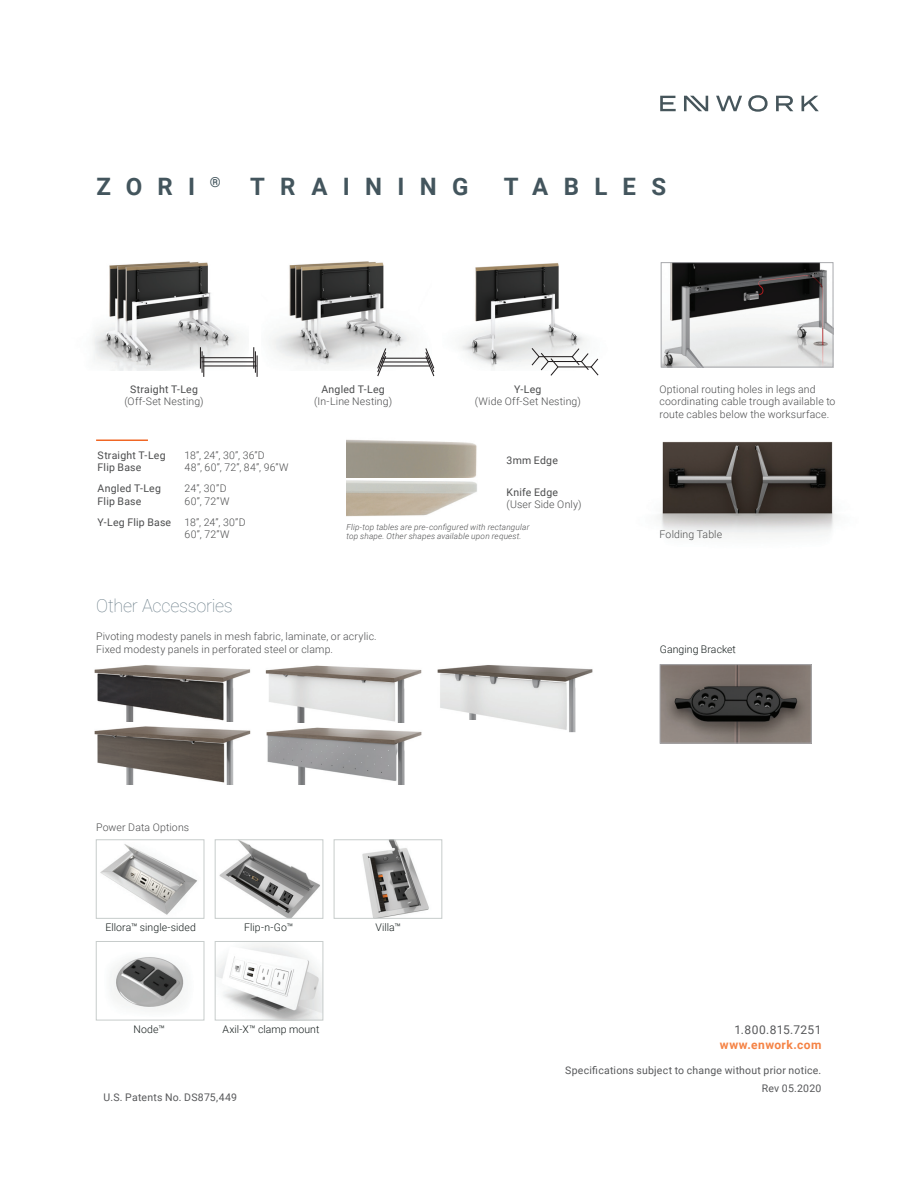
<style>
.page{position:relative;width:918px;height:1188px;background:#fff}
.page>*{position:absolute;margin:0;border:0;box-sizing:border-box;transform-origin:0 0}
.t1{font:700 24px "Roboto";letter-spacing:.64em;color:#43555d}
.t2{font:100 18px "Roboto";letter-spacing:-.015em;color:#667a85}
.t3{font:12px "Roboto";letter-spacing:.025em;color:#57585a}
.t4{font:700 12px "Roboto";letter-spacing:.04em;color:#f58345}
.t5{font:300 10.5px/12.6px "Roboto";letter-spacing:.015em;color:#4b4c4d}
.t6{font:10.5px "Roboto";letter-spacing:.02em;color:#4b4c4d}
.t7{font:10.5px/18px "Roboto";letter-spacing:.02em;color:#57585a;text-align:right}
.t8{font:300 10.5px "Roboto";letter-spacing:.005em;color:#141c1b}
.t9{font:italic 300 8.25px/8.6px "Roboto";letter-spacing:.02em;color:#4b4c4d}
</style>
<div class="page">
<img style="left:659px;top:441px;width:176px;height:95px">
<svg style="left:716px;top:96px;width:26px;height:15px"></svg>
<svg style="left:748px;top:95px;width:20px;height:17px"></svg>
<svg style="left:776px;top:96px;width:17px;height:15px"></svg>
<svg style="left:802px;top:96px;width:17px;height:15px"></svg>
<svg style="left:660px;top:96px;width:16px;height:15px"></svg>
<svg style="left:684px;top:96px;width:24px;height:15px"></svg>
<img style="left:93px;top:261px;width:156px;height:110px">
<hr style="left:200px;top:357px;width:53px;height:1px;background:#231f20">
<hr style="left:202px;top:361px;width:53px;height:1px;background:#231f20">
<hr style="left:203px;top:365px;width:54px;height:1px;background:#231f20">
<svg style="left:200px;top:347px;width:4px;height:30px"></svg>
<svg style="left:253px;top:347px;width:5px;height:30px"></svg>
<img style="left:269px;top:261px;width:155px;height:106px">
<hr style="left:381px;top:358px;width:49px;height:1px;background:#231f20">
<hr style="left:381px;top:361px;width:49px;height:2px;background:#231f20">
<hr style="left:381px;top:365px;width:49px;height:1px;background:#231f20">
<svg style="left:376px;top:347px;width:11px;height:30px"></svg>
<svg style="left:424px;top:348px;width:11px;height:29px"></svg>
<hr style="left:96px;top:440px;width:52px;height:1px;background:#f06624">
<img style="left:347px;top:439px;width:130px;height:78px">
<img style="left:663px;top:264px;width:168px;height:101px">
<div style="left:661px;top:262px;width:172px;height:105px;border:1px solid #a8a9ad"></div>
<img style="left:460px;top:263px;width:125px;height:105px">
<hr style="left:539px;top:356px;width:34px;height:1px;background:#231f20">
<hr style="left:548px;top:361px;width:34px;height:1px;background:#231f20">
<hr style="left:558px;top:366px;width:34px;height:1px;background:#231f20">
<svg style="left:531px;top:347px;width:28px;height:29px"></svg>
<svg style="left:570px;top:347px;width:29px;height:29px"></svg>
<img style="left:662px;top:667px;width:147px;height:74px">
<div style="left:660px;top:665px;width:151px;height:78px;border:1px solid #a8a9ad"></div>
<img style="left:266px;top:727px;width:156px;height:57px">
<img style="left:265px;top:665px;width:157px;height:57px">
<img style="left:94px;top:726px;width:157px;height:58px">
<img style="left:94px;top:665px;width:157px;height:57px">
<img style="left:437px;top:665px;width:156px;height:67px">
<div style="left:458px;top:721px;width:35px;height:18px;background:#fff"></div>
<img style="left:362px;top:842px;width:67px;height:74px">
<div style="left:334px;top:840px;width:108px;height:78px;border:1px solid #c7cccb"></div>
<img style="left:217px;top:944px;width:104px;height:74px">
<div style="left:215px;top:941px;width:108px;height:79px;border:1px solid #c7cccb"></div>
<img style="left:110px;top:957px;width:75px;height:53px">
<div style="left:96px;top:941px;width:108px;height:79px;border:1px solid #c7cccb"></div>
<img style="left:219px;top:842px;width:101px;height:74px">
<div style="left:215px;top:840px;width:108px;height:78px;border:1px solid #c7cccb"></div>
<img style="left:100px;top:844px;width:98px;height:71px">
<div style="left:96px;top:840px;width:108px;height:78px;border:1px solid #c7cccb"></div>
<h1 class="t1" style="left:96px;top:170px;width:373px">ZORI <sup>®</sup> TRAINING</h1>
<h1 class="t1" style="left:504px;top:170px;width:164px">TABLES</h1>
<p class="t6" style="left:130px;top:382px;width:69px">Straight T-Leg</p>
<p class="t5" style="left:124px;top:395px;width:81px">(Off-Set Nesting)</p>
<p class="t6" style="left:98px;top:448px;width:69px">Straight T-Leg</p>
<p class="t5" style="left:185px;top:448px;width:82px">18”, 24”, 30”, 36”D</p>
<p class="t6" style="left:98px;top:460px;width:45px">Flip Base</p>
<p class="t5" style="left:185px;top:461px;width:105px">48”, 60”, 72”, 84”, 96”W</p>
<p class="t6" style="left:98px;top:481px;width:65px">Angled T-Leg</p>
<p class="t5" style="left:185px;top:482px;width:43px">24”, 30”D</p>
<p class="t6" style="left:98px;top:494px;width:45px">Flip Base</p>
<p class="t5" style="left:185px;top:494px;width:47px">60”, 72”W</p>
<p class="t6" style="left:98px;top:515px;width:75px">Y-Leg Flip Base</p>
<p class="t5" style="left:185px;top:515px;width:63px">18”, 24”, 30”D<br>60”, 72”W</p>
<h2 class="t2" style="left:96px;top:593px;width:138px">Other Accessories</h2>
<p class="t6" style="left:321px;top:382px;width:65px">Angled T-Leg</p>
<p class="t5" style="left:314px;top:395px;width:80px">(In-Line Nesting)</p>
<p class="t6" style="left:514px;top:382px;width:29px">Y-Leg</p>
<p class="t5" style="left:475px;top:395px;width:108px">(Wide Off-Set Nesting)</p>
<p class="t6" style="left:507px;top:453px;width:53px">3mm Edge</p>
<p class="t6" style="left:507px;top:484px;width:53px">Knife Edge</p>
<p class="t5" style="left:507px;top:498px;width:76px">(User Side Only)</p>
<p class="t9" style="left:346px;top:523px;width:185px">Flip-top tables are pre-configured with rectangular top shape. Other shapes available upon request.</p>
<p class="t5" style="left:96px;top:630px;width:282px">Pivoting modesty panels in mesh fabric, laminate, or acrylic.<br>Fixed modesty panels in perforated steel or clamp.</p>
<p class="t5" style="left:96px;top:820px;width:95px">Power Data Options</p>
<p class="t8" style="left:105px;top:920px;width:92px">Ellora™ single-sided</p>
<p class="t8" style="left:244px;top:920px;width:51px">Flip-n-Go™</p>
<p class="t8" style="left:376px;top:920px;width:27px">Villa™</p>
<p class="t8" style="left:134px;top:1022px;width:33px">Node™</p>
<p class="t8" style="left:222px;top:1022px;width:98px">Axil-X™ clamp mount</p>
<p class="t5" style="left:660px;top:382px;width:177px">Optional routing holes in legs and coordinating cable trough available to route cables below the worksurface.</p>
<p class="t5" style="left:660px;top:528px;width:64px">Folding Table</p>
<p class="t8" style="left:660px;top:642px;width:78px">Ganging Bracket</p>
<p class="t3" style="left:734px;top:1021px;width:88px">1.800.815.7251</p>
<p class="t4" style="left:720px;top:1036px;width:103px">www.enwork.com</p>
<p class="t7" style="left:104px;top:1087px;width:135px">U.S. Patents No. DS875,449</p>
<p class="t7" style="left:565px;top:1060px;width:258px">Specifications subject to change without prior notice.<br>Rev 05.2020</p>
</div>
